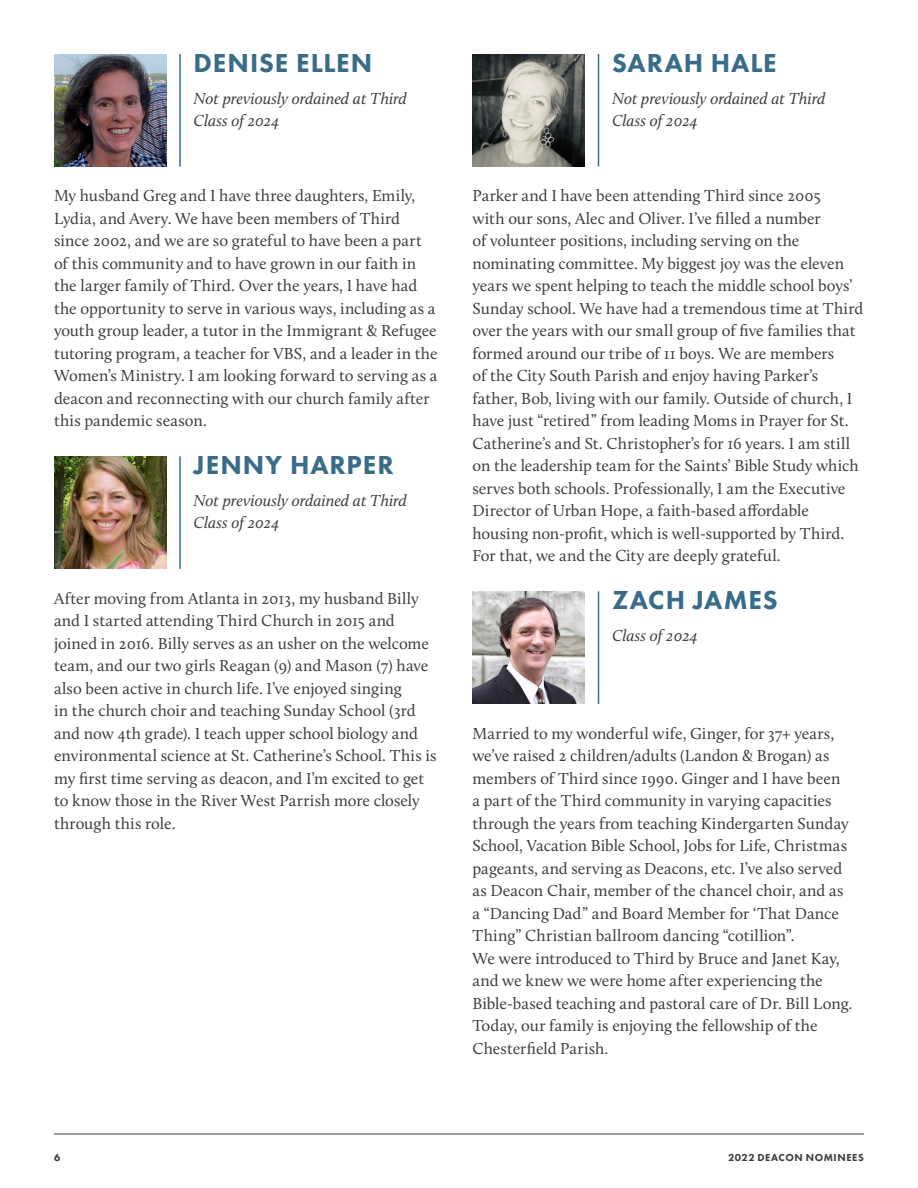
<style>
.page{position:relative;width:918px;height:1188px;background:#fff}
.page>*{position:absolute;margin:0;border:0;box-sizing:border-box;transform-origin:0 0}
.Body{font:800 27px "Futura PT";letter-spacing:.03em;color:#396c89}
.Body-2{font:16.5px/22.5px "Calluna";color:#3e3e3f}
.Body-3{font:italic 16.5px/22.5px "Calluna";letter-spacing:-.005em;color:#3e3e3f}
.t1{font:800 10.5px "Futura PT";letter-spacing:.055em;color:#3e3e3f}
</style>
<div class="page">
<hr style="left:54px;top:1134px;width:810px;height:1px;background:#3e3e3f">
<img style="left:472px;top:54px;width:113px;height:112px">
<hr style="left:598px;top:54px;width:1px;height:112px;background:#396c89">
<img style="left:472px;top:591px;width:113px;height:113px">
<hr style="left:598px;top:591px;width:1px;height:113px;background:#396c89">
<img style="left:54px;top:456px;width:112px;height:113px">
<hr style="left:179px;top:456px;width:2px;height:113px;background:#396c89">
<img style="left:54px;top:54px;width:112px;height:112px">
<hr style="left:179px;top:54px;width:2px;height:112px;background:#396c89">
<p class="Body" style="left:194px;top:46px;width:180px">DENISE ELLEN</p>
<p class="Body-3" style="left:194px;top:87px;width:215px">Not previously ordained at Third<br>Class of 2024</p>
<p class="Body-2" style="left:54px;top:184px;width:385px">My husband Greg and I have three daughters, Emily, Lydia, and Avery. We have been members of Third since 2002, and we are so grateful to have been a part of this community and to have grown in our faith in the larger family of Third. Over the years, I have had the opportunity to serve in various ways, including as a youth group leader, a tutor in the Immigrant &amp; Refugee tutoring program, a teacher for VBS, and a leader in the Women’s Ministry. I am looking forward to serving as a deacon and reconnecting with our church family after this pandemic season.</p>
<p class="Body" style="left:194px;top:448px;width:202px">JENNY HARPER</p>
<p class="Body-3" style="left:194px;top:489px;width:215px">Not previously ordained at Third<br>Class of 2024</p>
<p class="Body-2" style="left:54px;top:587px;width:384px">After moving from Atlanta in 2013, my husband Billy and I started attending Third Church in 2015 and joined in 2016. Billy serves as an usher on the welcome team, and our two girls Reagan (9) and Mason (7) have also been active in church life. I’ve enjoyed singing<br>in the church choir and teaching Sunday School (3rd and now 4th grade). I teach upper school biology and environmental science at St. Catherine’s School. This is my first time serving as deacon, and I’m excited to get to know those in the River West Parrish more closely through this role.</p>
<p class="Body" style="left:612px;top:46px;width:166px">SARAH HALE</p>
<p class="Body-3" style="left:612px;top:87px;width:215px">Not previously ordained at Third<br>Class of 2024</p>
<p class="Body-2" style="left:472px;top:184px;width:392px">Parker and I have been attending Third since 2005<br>with our sons, Alec and Oliver. I’ve filled a number<br>of volunteer positions, including serving on the nominating committee. My biggest joy was the eleven years we spent helping to teach the middle school boys’ Sunday school. We have had a tremendous time at Third over the years with our small group of five families that formed around our tribe of 11 boys. We are members<br>of the City South Parish and enjoy having Parker’s father, Bob, living with our family. Outside of church, I have just “retired” from leading Moms in Prayer for St.<br>Catherine’s and St. Christopher’s for 16 years. I am still on the leadership team for the Saints’ Bible Study which serves both schools. Professionally, I am the Executive Director of Urban Hope, a faith-based affordable housing non-profit, which is well-supported by Third.<br>For that, we and the City are deeply grateful.</p>
<p class="Body" style="left:612px;top:583px;width:167px">ZACH JAMES</p>
<p class="Body-3" style="left:612px;top:624px;width:88px">Class of 2024</p>
<p class="Body-2" style="left:472px;top:722px;width:382px">Married to my wonderful wife, Ginger, for 37+ years, we’ve raised 2 children/adults (Landon &amp; Brogan) as members of Third since 1990. Ginger and I have been<br>a part of the Third community in varying capacities through the years from teaching Kindergarten Sunday School, Vacation Bible School, Jobs for Life, Christmas pageants, and serving as Deacons, etc. I’ve also served as Deacon Chair, member of the chancel choir, and as a “Dancing Dad” and Board Member for ‘That Dance Thing” Christian ballroom dancing “cotillion”.<br>We were introduced to Third by Bruce and Janet Kay, and we knew we were home after experiencing the Bible-based teaching and pastoral care of Dr. Bill Long.<br>Today, our family is enjoying the fellowship of the Chesterfield Parish.</p>
<p class="t1" style="left:54px;top:1151px;width:8px">6</p>
<p class="t1" style="left:728px;top:1151px;width:137px">2022 DEACON NOMINEES</p>
</div>
